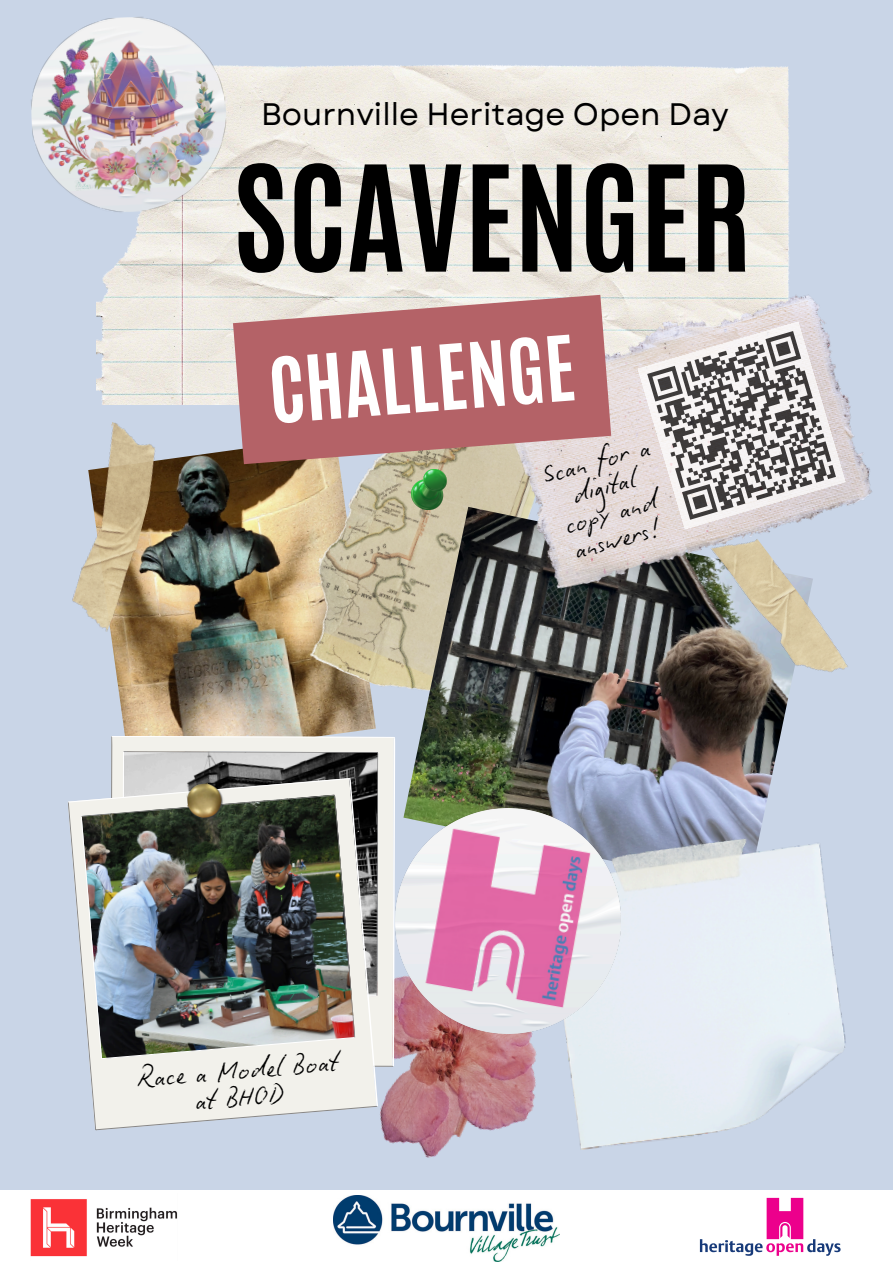
<style>
.page{position:relative;width:893px;height:1263px;background:#c9d5e7}
.page>*{position:absolute;margin:0;border:0;box-sizing:border-box;transform-origin:0 0}
.t1{font:700 124.73px "Antonio";color:#000}
.t2{font:700 76.65px "Antonio";color:#fff}
.t3{font:31.05px "Garet";color:#000}
.t4{font:27.75px/27px "Biro Script Plus";color:#000;text-align:center}
</style>
<div class="page">
<img style="left:110px;top:450px;width:266px;height:286px">
<img style="left:284px;top:464px;width:208px;height:253px">
<img style="left:72px;top:422px;width:94px;height:211px">
<img style="left:382px;top:978px;width:155px;height:180px">
<img style="left:96px;top:64px;width:693px;height:340px">
<img style="left:411px;top:469px;width:36px;height:38px">
<img style="left:31px;top:17px;width:199px;height:200px">
<div style="left:0;top:1190px;width:893px;height:73px;background:#fff"></div>
<img style="left:333px;top:1195px;width:227px;height:67px">
<svg style="left:700px;top:1198px;width:140px;height:58px"></svg>
<img style="left:30px;top:1199px;width:147px;height:58px">
<img style="left:403px;top:507px;width:386px;height:323px">
<img style="left:565px;top:830px;width:281px;height:320px">
<img style="left:396px;top:808px;width:224px;height:225px">
<img style="left:417px;top:821px;width:181px;height:196px">
<img style="left:68px;top:736px;width:327px;height:394px">
<img style="left:186px;top:782px;width:40px;height:40px">
<img style="left:706px;top:594px;width:142px;height:99px">
<img style="left:492px;top:281px;width:380px;height:313px">
<svg style="left:637px;top:321px;width:209px;height:209px;background:#b9b5b6"></svg>
<svg style="left:233px;top:295px;width:378px;height:169px;background:#bb7779"></svg>
<p class="t3" style="left:261px;top:92px;width:469px">Bournville Heritage Open Day</p>
<p class="t1" style="left:233px;top:129px;width:520px">SCAVENGER</p>
<p class="t2" style="left:265px;top:335px;width:308px;rotate:-4deg">CHALLENGE</p>
<p class="t4" style="left:136px;top:1064px;width:203px;rotate:-5deg">Race a Model Boat at BHOD</p>
<p class="t4" style="left:540px;top:460px;width:111px;rotate:-15deg">Scan for a digital copy and answers!</p>
</div>
